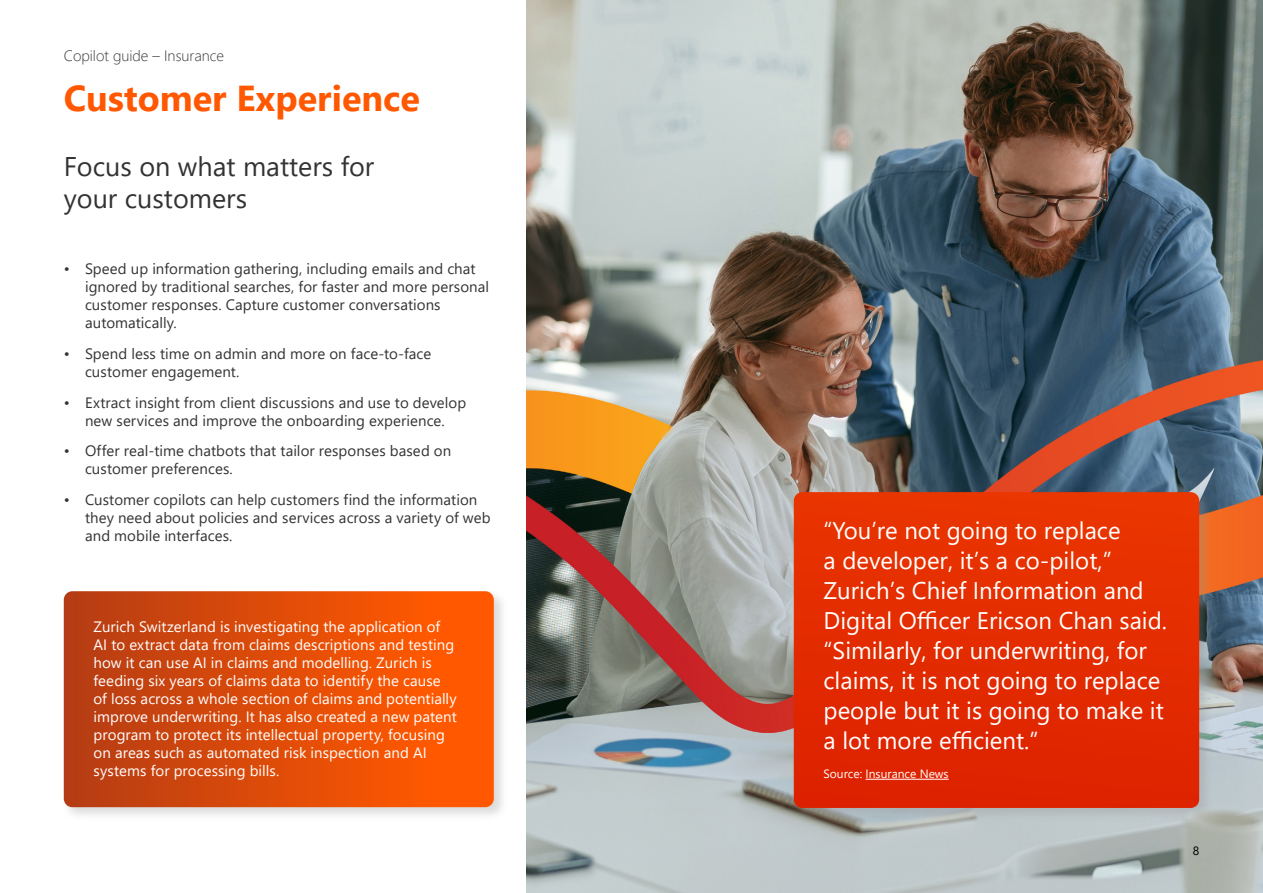
<style>
.page{position:relative;width:1263px;height:893px;background:#fff}
.page>*{position:absolute;margin:0;border:0;box-sizing:border-box;transform-origin:0 0}
.t1{font:700 36px "Segoe UI";color:#ff5800}
.t2{font:27px/32.4px "Segoe UI";color:#333}
.t3{font:24px/30px "Segoe UI";color:#fff}
.t4{font:15px/18px "Segoe UI";letter-spacing:.005em;color:#333}
.t5{font:15px/18px "Segoe UI";letter-spacing:.005em;color:#fff}
.t6{font:300 15px "Segoe UI";color:#333}
.t7{font:12px "Segoe UI";color:#fff}
.t8{font:12px "Segoe UI";color:#000}
</style>
<div class="page">
<img style="left:527px;top:0;width:736px;height:893px">
<div style="left:791px;top:490px;width:422px;height:332px;background:#999;opacity:.35"></div>
<svg style="left:794px;top:492px;width:405px;height:316px;background:#e32b00"></svg>
<hr style="left:866px;top:779px;width:83px;height:1px;background:#fff">
<div style="left:61px;top:589px;width:447px;height:233px;background:#999;opacity:.35"></div>
<svg style="left:64px;top:591px;width:430px;height:216px;background:#de4c09"></svg>
<p class="t6" style="left:64px;top:41px;width:162px">Copilot guide – Insurance</p>
<h1 class="t1" style="left:64px;top:65px;width:358px">Customer Experience</h1>
<h2 class="t2" style="left:64px;top:148px;width:312px">Focus on what matters for your customers</h2>
<p class="t4" style="left:85px;top:259px;width:406px;text-indent:-21px">• Speed up information gathering, including emails and chat ignored by traditional searches, for faster and more personal customer responses. Capture customer conversations automatically.</p>
<p class="t4" style="left:85px;top:343px;width:348px;text-indent:-21px">• Spend less time on admin and more on face-to-face customer engagement.</p>
<p class="t4" style="left:64px;top:392px;width:404px;text-align:center">• Extract insight from client discussions and use to develop new services and improve the onboarding experience.</p>
<p class="t4" style="left:85px;top:441px;width:368px;text-indent:-21px">• Offer real-time chatbots that tailor responses based on customer preferences.</p>
<p class="t4" style="left:85px;top:490px;width:407px;text-indent:-21px">• Customer copilots can help customers find the information they need about policies and services across a variety of web and mobile interfaces.</p>
<p class="t5" style="left:94px;top:616px;width:365px">Zurich Switzerland is investigating the application of AI to extract data from claims descriptions and testing how it can use AI in claims and modelling. Zurich is feeding six years of claims data to identify the cause of loss across a whole section of claims and potentially improve underwriting. It has also created a new patent program to protect its intellectual property, focusing on areas such as automated risk inspection and AI systems for processing bills.</p>
<p class="t3" style="left:823px;top:514px;width:345px">“You’re not going to replace<br>a developer, it’s a co-pilot,”<br>Zurich’s Chief Information and<br>Digital Officer Ericson Chan said. “Similarly, for underwriting, for claims, it is not going to replace people but it is going to make it a lot more efficient.”</p>
<p class="t7" style="left:823px;top:763px;width:127px">Source: Insurance News</p>
<p class="t8" style="left:1193px;top:839px;width:8px">8</p>
</div>
